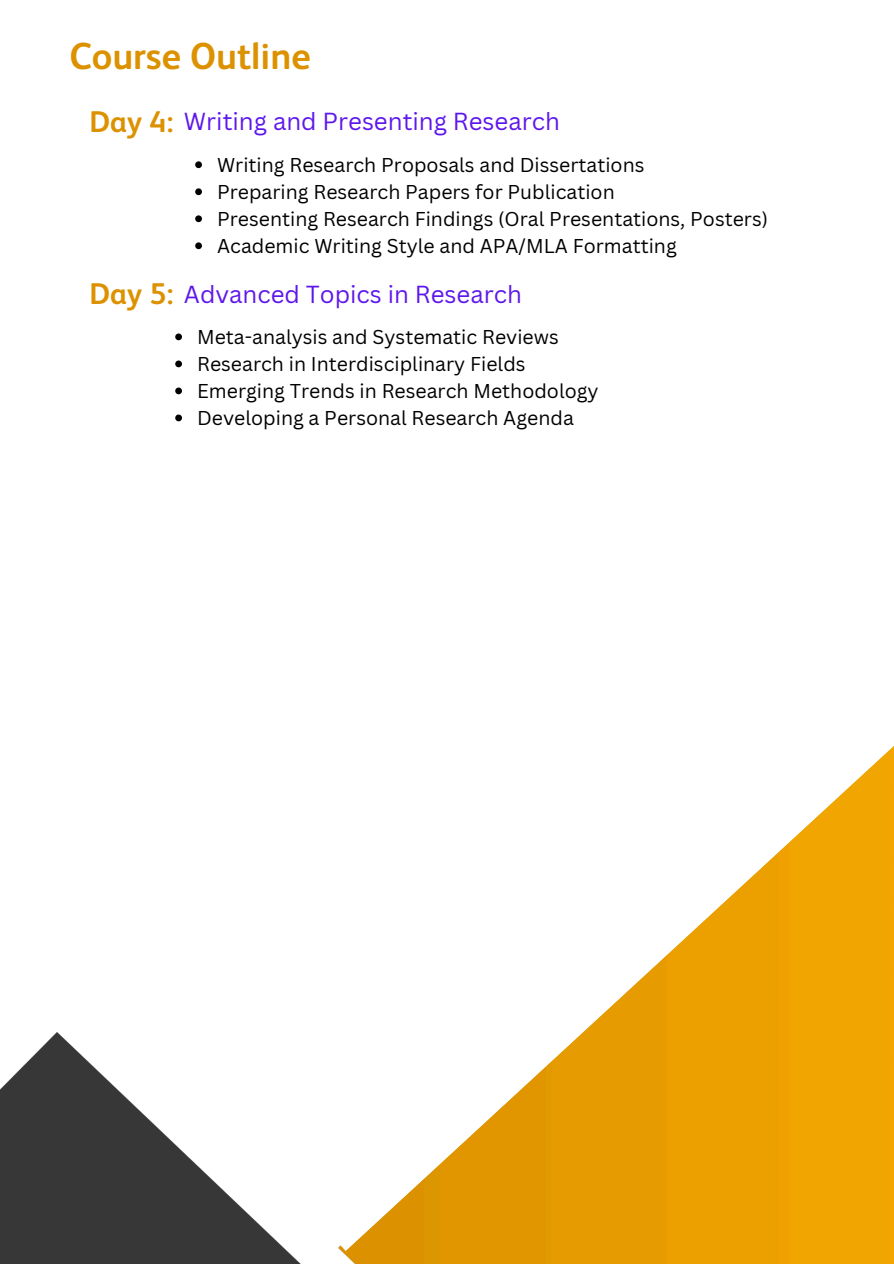
<style>
.page{position:relative;width:894px;height:1264px;background:#fff}
.page>*{position:absolute;margin:0;border:0;box-sizing:border-box;transform-origin:0 0}
.t1{font:700 37.5px "FS Albert Arabic";color:#dc9200}
.t2{font:700 30px "FS Albert Arabic";color:#dc9200}
.t3{font:24px "Canva Sans";color:#5e17eb}
.t4{font:19.5px "Canva Sans";color:#000}
</style>
<div class="page">
<img style="left:0;top:1032px;width:893px;height:231px">
<svg style="left:164px;top:747px;width:729px;height:504px"></svg>
<svg style="left:195px;top:161px;width:7px;height:7px"></svg>
<svg style="left:195px;top:188px;width:7px;height:7px"></svg>
<svg style="left:195px;top:215px;width:7px;height:7px"></svg>
<svg style="left:195px;top:242px;width:7px;height:7px"></svg>
<svg style="left:175px;top:333px;width:7px;height:7px"></svg>
<svg style="left:175px;top:360px;width:7px;height:7px"></svg>
<svg style="left:175px;top:387px;width:7px;height:7px"></svg>
<svg style="left:175px;top:414px;width:7px;height:7px"></svg>
<p class="t1" style="left:69px;top:34px;width:243px">Course Outline</p>
<p class="t2" style="left:89px;top:104px;width:86px">Day 4:</p>
<p class="t3" style="left:184px;top:104px;width:377px">Writing and Presenting Research</p>
<h3 class="t4" style="left:217px;top:151px;width:429px">Writing Research Proposals and Dissertations</h3>
<p class="t4" style="left:217px;top:178px;width:399px">Preparing Research Papers for Publication</p>
<p class="t4" style="left:217px;top:205px;width:552px">Presenting Research Findings (Oral Presentations, Posters)</p>
<p class="t4" style="left:217px;top:232px;width:461px">Academic Writing Style and APA/MLA Formatting</p>
<p class="t2" style="left:89px;top:276px;width:86px">Day 5:</p>
<p class="t3" style="left:184px;top:277px;width:339px">Advanced Topics in Research</p>
<p class="t4" style="left:197px;top:323px;width:363px">Meta-analysis and Systematic Reviews</p>
<p class="t4" style="left:197px;top:350px;width:330px">Research in Interdisciplinary Fields</p>
<p class="t4" style="left:197px;top:377px;width:403px">Emerging Trends in Research Methodology</p>
<p class="t4" style="left:197px;top:404px;width:378px">Developing a Personal Research Agenda</p>
</div>
